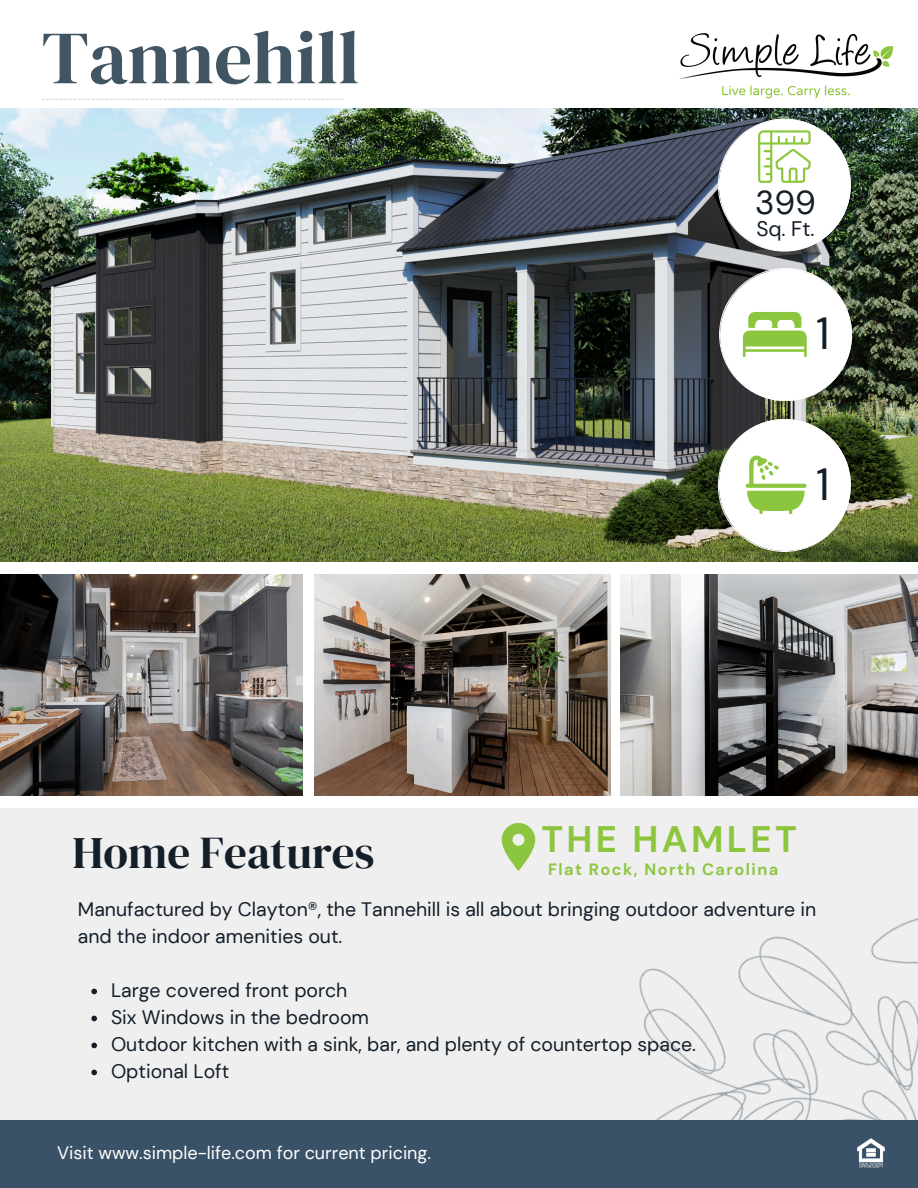
<style>
.page{position:relative;width:918px;height:1188px;background:#fff}
.page>*{position:absolute;margin:0;border:0;box-sizing:border-box;transform-origin:0 0}
.t1{font:75px "DM Serif Display";color:#425563}
.t2{font:45px "DM Serif Display";color:#131e29}
.t3{font:45px "DM Sans";color:#131e29}
.t4{font:700 36.75px "DM Sans";letter-spacing:.09em;color:#8cc63e}
.t5{font:33px "DM Sans";color:#131e29}
.t6{font:21px "DM Sans";color:#131e29}
.t7{font:19.5px/27px "DM Sans";color:#131e29}
.t8{font:18px "DM Sans";color:#fff}
.t9{font:700 16.35px "DM Sans";letter-spacing:.09em;color:#8cc63e}
</style>
<div class="page">
<div style="left:0;top:808px;width:918px;height:356px;background:#efefef"></div>
<img style="left:548px;top:574px;width:370px;height:546px">
<div style="left:0;top:1120px;width:918px;height:68px;background:#3a5267"></div>
<img style="left:0;top:108px;width:918px;height:454px">
<img style="left:669px;top:33px;width:232px;height:76px">
<img style="left:0;top:575px;width:303px;height:220px">
<img style="left:621px;top:575px;width:297px;height:220px">
<img style="left:315px;top:575px;width:296px;height:220px">
<svg style="left:502px;top:823px;width:33px;height:48px"></svg>
<img style="left:857px;top:1139px;width:28px;height:29px">
<svg style="left:42px;top:99px;width:302px;height:1px"></svg>
<svg style="left:719px;top:268px;width:133px;height:133px"></svg>
<svg style="left:718px;top:119px;width:133px;height:132px"></svg>
<svg style="left:718px;top:419px;width:133px;height:133px"></svg>
<svg style="left:91px;top:989px;width:6px;height:5px"></svg>
<svg style="left:91px;top:1016px;width:6px;height:5px"></svg>
<svg style="left:91px;top:1043px;width:6px;height:5px"></svg>
<svg style="left:91px;top:1070px;width:6px;height:5px"></svg>
<p class="t1" style="left:42px;top:6px;width:319px">Tannehill</p>
<h2 class="t2" style="left:73px;top:821px;width:303px">Home Features</h2>
<p class="t5" style="left:755px;top:181px;width:62px">399</p>
<p class="t6" style="left:756px;top:216px;width:60px">Sq. Ft.</p>
<p class="t3" style="left:816px;top:305px;width:15px">1</p>
<h5 class="t3" style="left:816px;top:455px;width:15px">1</h5>
<p class="t4" style="left:542px;top:816px;width:257px">THE HAMLET</p>
<h3 class="t9" style="left:548px;top:858px;width:232px">Flat Rock, North Carolina</h3>
<p class="t7" style="left:78px;top:895px;width:740px">Manufactured by Clayton®, the Tannehill is all about bringing outdoor adventure in and the indoor amenities out.</p>
<h4 class="t7" style="left:111px;top:976px;width:238px">Large covered front porch</h4>
<p class="t7" style="left:111px;top:1003px;width:259px">Six Windows in the bedroom</p>
<p class="t7" style="left:111px;top:1030px;width:587px">Outdoor kitchen with a sink, bar, and plenty of countertop space.</p>
<p class="t7" style="left:111px;top:1057px;width:120px">Optional Loft</p>
<p class="t8" style="left:57px;top:1141px;width:375px">Visit www.simple-life.com for current pricing.</p>
</div>
